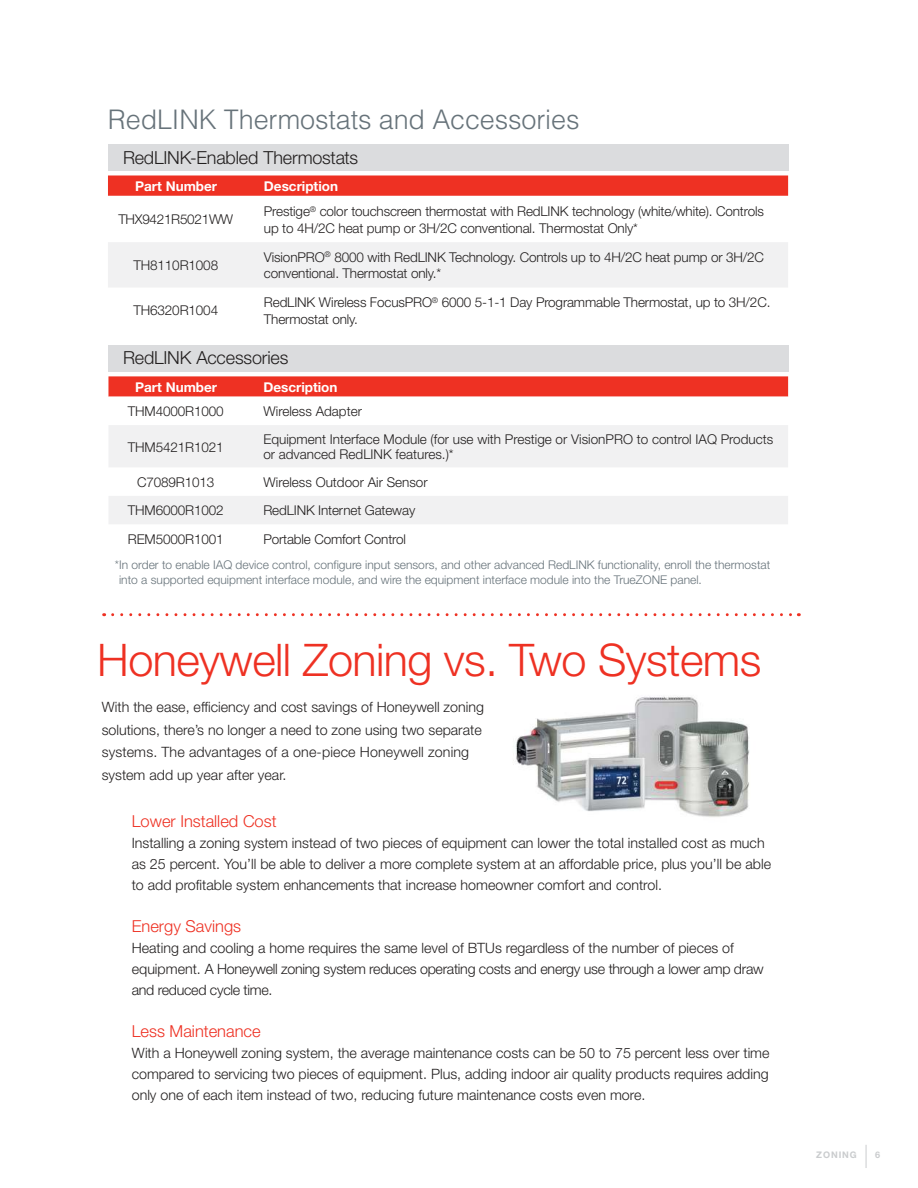
<style>
.page{position:relative;width:918px;height:1188px;background:#fff}
.page>*{position:absolute;margin:0;border:0;box-sizing:border-box;transform-origin:0 0}
.t1{font:300 45px "Helvetica Neue";letter-spacing:-.01em;color:#ee3123}
.t2{font:300 27px "Helvetica";letter-spacing:-.005em;color:#67737a}
.t3{font:300 18px "Helvetica Neue";letter-spacing:-.01em;color:#221f1f}
.t4{font:300 16.5px "Helvetica Neue";color:#ee3123}
.t5{font:300 14.25px/21px "Helvetica Neue";color:#221f1f}
.t6{font:300 14.25px/21px "Helvetica Neue";letter-spacing:-.02em;color:#221f1f}
.t7{font:300 13.5px/16.5px "Helvetica Neue";letter-spacing:-.01em;color:#221f1f}
.t8{font:700 13.5px "Helvetica Neue";color:#fff}
.t9{font:300 12px/15px "Helvetica Neue";color:#67737a}
.t10{font:700 9.15px "Helvetica Neue";letter-spacing:.1em;color:#caccce}
</style>
<div class="page">
<svg style="left:866px;top:1145px;width:1px;height:23px"></svg>
<img style="left:513px;top:696px;width:237px;height:121px">
<svg style="left:113px;top:613px;width:686px;height:3px"></svg>
<div style="left:108px;top:176px;width:680px;height:20px;background:#ee3123"></div>
<div style="left:108px;top:242px;width:680px;height:45px;background:#f1f1f2"></div>
<svg style="left:108px;top:376px;width:680px;height:21px;background:#ee3a2d"></svg>
<svg style="left:109px;top:425px;width:679px;height:99px;fill:#f1f1f2"></svg>
<div style="left:108px;top:145px;width:681px;height:26px;background:#dbdcde"></div>
<div style="left:108px;top:345px;width:681px;height:27px;background:#dbdcde"></div>
<h2 class="t2" style="left:108px;top:109px;width:473px">RedLINK Thermostats and Accessories</h2>
<p class="t3" style="left:123px;top:151px;width:237px">RedLINK-Enabled Thermostats</p>
<p class="t8" style="left:135px;top:181px;width:83px">Part Number</p>
<p class="t8" style="left:264px;top:181px;width:76px">Description</p>
<p class="t7" style="left:118px;top:212px;width:116px">THX9421R5021WW</p>
<p class="t7" style="left:264px;top:204px;width:502px">Prestige<sup>®</sup> color touchscreen thermostat with RedLINK technology (white/white). Controls up to 4H/2C heat pump or 3H/2C conventional. Thermostat Only*</p>
<p class="t7" style="left:133px;top:258px;width:86px">TH8110R1008</p>
<p class="t7" style="left:264px;top:250px;width:502px">VisionPRO<sup>®</sup> 8000 with RedLINK Technology. Controls up to 4H/2C heat pump or 3H/2C conventional. Thermostat only.*</p>
<p class="t7" style="left:133px;top:304px;width:86px">TH6320R1004</p>
<p class="t7" style="left:264px;top:295px;width:508px">RedLINK Wireless FocusPRO<sup>®</sup> 6000 5-1-1 Day Programmable Thermostat, up to 3H/2C.<br>Thermostat only.</p>
<p class="t3" style="left:123px;top:351px;width:167px">RedLINK Accessories</p>
<p class="t8" style="left:135px;top:382px;width:83px">Part Number</p>
<p class="t8" style="left:263px;top:382px;width:76px">Description</p>
<p class="t7" style="left:128px;top:404px;width:97px">THM4000R1000</p>
<p class="t7" style="left:263px;top:404px;width:100px">Wireless Adapter</p>
<p class="t7" style="left:128px;top:440px;width:97px">THM5421R1021</p>
<p class="t7" style="left:263px;top:433px;width:511px;line-height:15px">Equipment Interface Module (for use with Prestige or VisionPRO to control IAQ Products or advanced RedLINK features.)*</p>
<p class="t7" style="left:137px;top:475px;width:79px">C7089R1013</p>
<p class="t7" style="left:263px;top:475px;width:166px">Wireless Outdoor Air Sensor</p>
<p class="t7" style="left:128px;top:504px;width:97px">THM6000R1002</p>
<p class="t7" style="left:263px;top:504px;width:153px">RedLINK Internet Gateway</p>
<p class="t7" style="left:128px;top:532px;width:97px">REM5000R1001</p>
<p class="t7" style="left:263px;top:532px;width:144px">Portable Comfort Control</p>
<p class="t9" style="left:119px;top:559px;width:653px;text-indent:-4px">* In order to enable IAQ device control, configure input sensors, and other advanced RedLINK functionality, enroll the thermostat into a supported equipment interface module, and wire the equipment interface module into the TrueZONE panel.</p>
<h1 class="t1" style="left:97px;top:643px;width:666px">Honeywell Zoning vs. Two Systems</h1>
<p class="t5" style="left:102px;top:697px;width:384px;line-height:22.5px">With the ease, efficiency and cost savings of Honeywell zoning solutions, there’s no longer a need to zone using two separate systems. The advantages of a one-piece Honeywell zoning system add up year after year.</p>
<p class="t4" style="left:132px;top:815px;width:146px">Lower Installed Cost</p>
<p class="t5" style="left:132px;top:833px;width:641px">Installing a zoning system instead of two pieces of equipment can lower the total installed cost as much as 25 percent. You’ll be able to deliver a more complete system at an affordable price, plus you’ll be able to add profitable system enhancements that increase homeowner comfort and control.</p>
<p class="t4" style="left:132px;top:920px;width:111px">Energy Savings</p>
<p class="t6" style="left:132px;top:938px;width:633px">Heating and cooling a home requires the same level of BTUs regardless of the number of pieces of equipment. A Honeywell zoning system reduces operating costs and energy use through a lower amp draw and reduced cycle time.</p>
<p class="t4" style="left:132px;top:1025px;width:130px">Less Maintenance</p>
<p class="t5" style="left:132px;top:1043px;width:639px;text-align:justify">With a Honeywell zoning system, the average maintenance costs can be 50 to 75 percent less over time compared to servicing two pieces of equipment. Plus, adding indoor air quality products requires adding only one of each item instead of two, reducing future maintenance costs even more.</p>
<p class="t10" style="left:816px;top:1152px;width:42px">ZONING</p>
<p class="t10" style="left:875px;top:1152px;width:7px">6</p>
</div>
